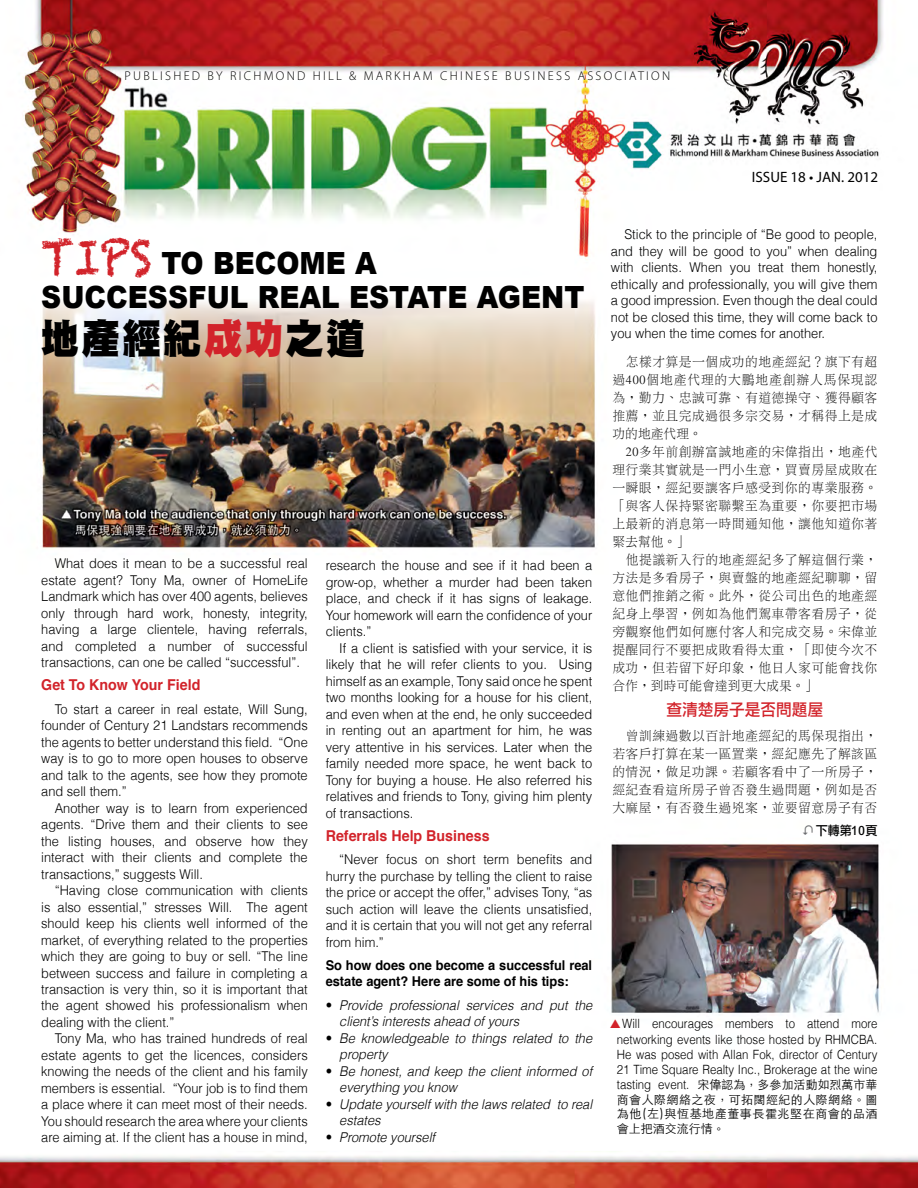
<style>
.page{position:relative;width:918px;height:1188px;background:#fff}
.page>*{position:absolute;margin:0;border:0;box-sizing:border-box;transform-origin:0 0}
.t1{font:40.95px "DF Hei UB HK BF";letter-spacing:.05em;color:#000;scale:.95 1}
.t2{font:900 30.6px/34.5px "Arial";color:#000;scale:.91 1}
.t3{font:16.5px "Li Gothic Med";color:#d2232a;scale:.95 1}
.t4{font:700 15px "Helvetica";color:#d2232a;scale:.95 1}
.t5{font:15px "Myriad Pro";color:#000}
.t6{font:300 13.5px/16.5px "Helvetica";color:#000;text-align:justify;scale:.95 1}
.t7{font:300 13.5px/18px "Li Sung";letter-spacing:.035em;color:#000;text-align:justify;scale:.95 1}
.t8{font:italic 300 13.5px/16.5px "Helvetica";color:#000;scale:.95 1}
.t9{font:700 13.5px/16.5px "Helvetica";color:#000;scale:.95 1}
.t10{font:300 12.75px/15.3px "Helvetica";color:#000;text-align:center;scale:.9 1}
.t11{font:300 12.75px "Myriad Pro";letter-spacing:.18em;color:#000}
.t12{font:12.75px "DF Li Hei Md HK BF";color:#000;scale:.95 1}
.t13{font:300 12px/14.4px "ST Heiti TC";letter-spacing:.035em;color:#000;text-align:justify}
.s1{font-family:"Chalkduster";font-weight:400;font-size:47.4px;color:#d2232a}
.s2{color:#d2232a}
.s3{font-style:normal}
.s4{font-family:"Helvetica";font-size:12.75px}
</style>
<div class="page">
<img style="left:0;top:0;width:918px;height:1188px">
<svg style="left:610px;top:1019px;width:10px;height:9px"></svg>
<svg style="left:803px;top:825px;width:10px;height:10px"></svg>
<p class="t11" style="left:124px;top:68px;width:547px">PUBLISHED BY RICHMOND HILL &amp; MARKHAM CHINESE BUSINESS ASSOCIATION</p>
<p class="t5" style="left:752px;top:168px;width:128px">ISSUE 18 • JAN. 2012</p>
<h2 class="t2" style="left:41px;top:245px;width:598px"><span class="s1">TIPS</span> TO BECOME A<br>SUCCESSFUL REAL ESTATE AGENT</h2>
<h1 class="t1" style="left:40px;top:318px;width:343px">地產經紀<span class="s2">成功</span>之道</h1>
<p class="t6" style="left:41px;top:554px;width:282px;text-indent:14px">What does it mean to be a successful real estate agent? Tony Ma, owner of HomeLife Landmark which has over 400 agents, believes only through hard work, honesty, integrity, having a large clientele, having referrals, and completed a number of successful transactions, can one be called “successful”.</p>
<p class="t4" style="left:41px;top:673px;width:169px">Get To Know Your Field</p>
<p class="t6" style="left:41px;top:700px;width:282px;text-indent:14px">To start a career in real estate, Will Sung, founder of Century 21 Landstars recommends the agents to better understand this field. “One way is to go to more open houses to observe and talk to the agents, see how they promote and sell them.”</p>
<p class="t6" style="left:41px;top:799px;width:282px;text-indent:14px">Another way is to learn from experienced agents. “Drive them and their clients to see the listing houses, and observe how they interact with their clients and complete the transactions,” suggests Will.</p>
<p class="t6" style="left:41px;top:881px;width:282px;text-indent:14px">“Having close communication with clients is also essential,” stresses Will. The agent should keep his clients well informed of the market, of everything related to the properties which they are going to buy or sell. “The line between success and failure in completing a transaction is very thin, so it is important that the agent showed his professionalism when dealing with the client.”</p>
<p class="t6" style="left:41px;top:1030px;width:282px;text-indent:14px">Tony Ma, who has trained hundreds of real estate agents to get the licences, considers knowing the needs of the client and his family members is essential. “Your job is to find them a place where it can meet most of their needs.<br>You should research the area where your clients are aiming at. If the client has a house in mind,</p>
<p class="t6" style="left:326px;top:556px;width:282px">research the house and see if it had been a grow-op, whether a murder had been taken place, and check if it has signs of leakage.<br>Your homework will earn the confidence of your clients.”</p>
<p class="t6" style="left:326px;top:639px;width:282px;text-indent:14px">If a client is satisfied with your service, it is likely that he will refer clients to you. Using himself as an example, Tony said once he spent two months looking for a house for his client, and even when at the end, he only succeeded in renting out an apartment for him, he was very attentive in his services. Later when the family needed more space, he went back to Tony for buying a house. He also referred his relatives and friends to Tony, giving him plenty of transactions.</p>
<p class="t4" style="left:326px;top:824px;width:174px">Referrals Help Business</p>
<p class="t6" style="left:326px;top:851px;width:282px;text-indent:14px">“Never focus on short term benefits and hurry the purchase by telling the client to raise the price or accept the offer,” advises Tony, “as such action will leave the clients unsatisfied, and it is certain that you will not get any referral from him.”</p>
<p class="t9" style="left:326px;top:957px;width:282px">So how does one become a successful real estate agent? Here are some of his tips:</p>
<p class="t8" style="left:339px;top:996px;width:268px;text-indent:-14px"><span class="s3">•</span> Provide professional services and put the client’s interests ahead of yours</p>
<p class="t8" style="left:339px;top:1029px;width:268px;text-indent:-14px"><span class="s3">•</span> Be knowledgeable to things related to the property</p>
<p class="t8" style="left:339px;top:1062px;width:268px;text-indent:-14px"><span class="s3">•</span> Be honest, and keep the client informed of everything you know</p>
<p class="t8" style="left:339px;top:1095px;width:268px;text-indent:-14px"><span class="s3">•</span> Update yourself with the laws related to real estates</p>
<p class="t8" style="left:326px;top:1128px;width:117px"><span class="s3">•</span> Promote yourself</p>
<p class="t6" style="left:611px;top:225px;width:282px;text-indent:14px">Stick to the principle of “Be good to people, and they will be good to you” when dealing with clients. When you treat them honestly, ethically and professionally, you will give them a good impression. Even though the deal could not be closed this time, they will come back to you when the time comes for another.</p>
<p class="t7" style="left:612px;top:353px;width:281px;text-indent:14px">怎樣才算是一個成功的地產經紀？旗下有超過400個地產代理的大鵬地產創辦人馬保現認為，勤力、忠誠可靠、有道德操守、獲得顧客推薦，並且完成過很多宗交易，才稱得上是成功的地產代理。</p>
<p class="t7" style="left:612px;top:443px;width:281px;text-indent:14px">20多年前創辦富誠地產的宋偉指出，地產代理行業其實就是一門小生意，買賣房屋成敗在一瞬眼，經紀要讓客戶感受到你的專業服務。「與客人保持緊密聯繫至為重要，你要把市場上最新的消息第一時間通知他，讓他知道你著緊去幫他。」</p>
<p class="t7" style="left:612px;top:551px;width:280px;text-indent:14px">他提議新入行的地產經紀多了解這個行業，方法是多看房子，與賣盤的地產經紀聊聊，留意他們推銷之術。此外，從公司出色的地產經紀身上學習，例如為他們駕車帶客看房子，從旁觀察他們如何應付客人和完成交易。宋偉並提醒同行不要把成敗看得太重，「即使今次不成功，但若留下好印象，他日人家可能會找你合作，到時可能會達到更大成果。」</p>
<p class="t3" style="left:667px;top:701px;width:166px">查清楚房子是否問題屋</p>
<p class="t7" style="left:612px;top:726px;width:280px;text-indent:14px">曾訓練過數以百計地產經紀的馬保現指出，若客戶打算在某一區置業，經紀應先了解該區的情況，做足功課。若顧客看中了一所房子，經紀查看這所房子曾否發生過問題，例如是否大麻屋，有否發生過兇案，並要留意房子有否</p>
<p class="t12" style="left:816px;top:824px;width:67px">下轉第10頁</p>
<p class="t10" style="left:617px;top:1015px;width:291px">Will encourages members to attend more networking events like those hosted by RHMCBA.<br>He was posed with Allan Fok, director of Century 21 Time Square Realty Inc., Brokerage at the wine</p>
<p class="t13" style="left:617px;top:1077px;width:262px"><span class="s4">tasting event.</span> 宋偉認為，多參加活動如烈萬市華商會人際網絡之夜，可拓闊經紀的人際網絡。圖為他(左)與恆基地產董事長霍兆堅在商會的品酒會上把酒交流行情。</p>
</div>
